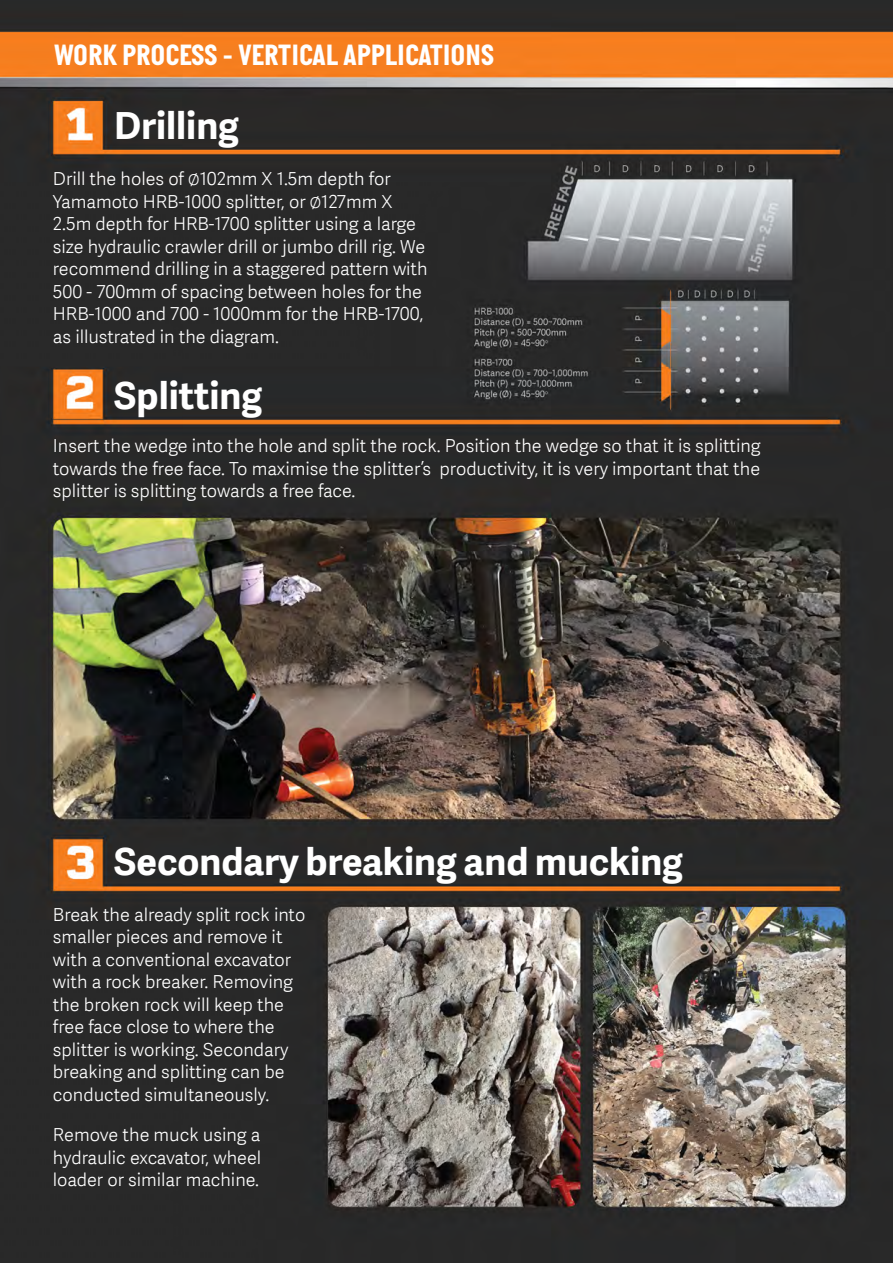
<style>
.page{position:relative;width:893px;height:1263px;background:#fff}
.page>*{position:absolute;margin:0;border:0;box-sizing:border-box;transform-origin:0 0}
.t1{font:700 37.5px "Adelle Sans";color:#fff}
.t2{font:700 30px "Italian Plate No Two";color:#fff}
.t3{font:300 18px/22.5px "Adelle Sans";color:#fff}
.s1{font-size:15px}
</style>
<div class="page">
<img style="left:0;top:0;width:893px;height:1263px">
<p class="t2" style="left:54px;top:39px;width:441px">WORK PROCESS - VERTICAL APPLICATIONS</p>
<p class="t1" style="left:114px;top:103px;width:126px">Drilling</p>
<p class="t3" style="left:53px;top:168px;width:376px">Drill the holes of <span class="s1">Ø</span>102mm X 1.5m depth for Yamamoto HRB-1000 splitter, or <span class="s1">Ø</span>127mm X 2.5m depth for HRB-1700 splitter using a large size hydraulic crawler drill or jumbo drill rig. We recommend drilling in a staggered pattern with 500 - 700mm of spacing between holes for the HRB-1000 and 700 - 1000mm for the HRB-1700,</p>
<p class="t3" style="left:53px;top:325px;width:228px">as illustrated in the diagram.</p>
<p class="t1" style="left:114px;top:373px;width:150px">Splitting</p>
<p class="t3" style="left:53px;top:435px;width:709px;text-align:justify">Insert the wedge into the hole and split the rock. Position the wedge so that it is splitting towards the free face. To maximise the splitter’s productivity, it is very important that the splitter is splitting towards a free face.</p>
<p class="t1" style="left:114px;top:840px;width:570px">Secondary breaking and mucking</p>
<p class="t3" style="left:53px;top:903px;width:254px">Break the already split rock into smaller pieces and remove it with a conventional excavator with a rock breaker. Removing the broken rock will keep the free face close to where the splitter is working. Secondary breaking and splitting can be conducted simultaneously.</p>
<p class="t3" style="left:53px;top:1124px;width:210px;text-align:justify">Remove the muck using a hydraulic excavator, wheel loader or similar machine.</p>
</div>
